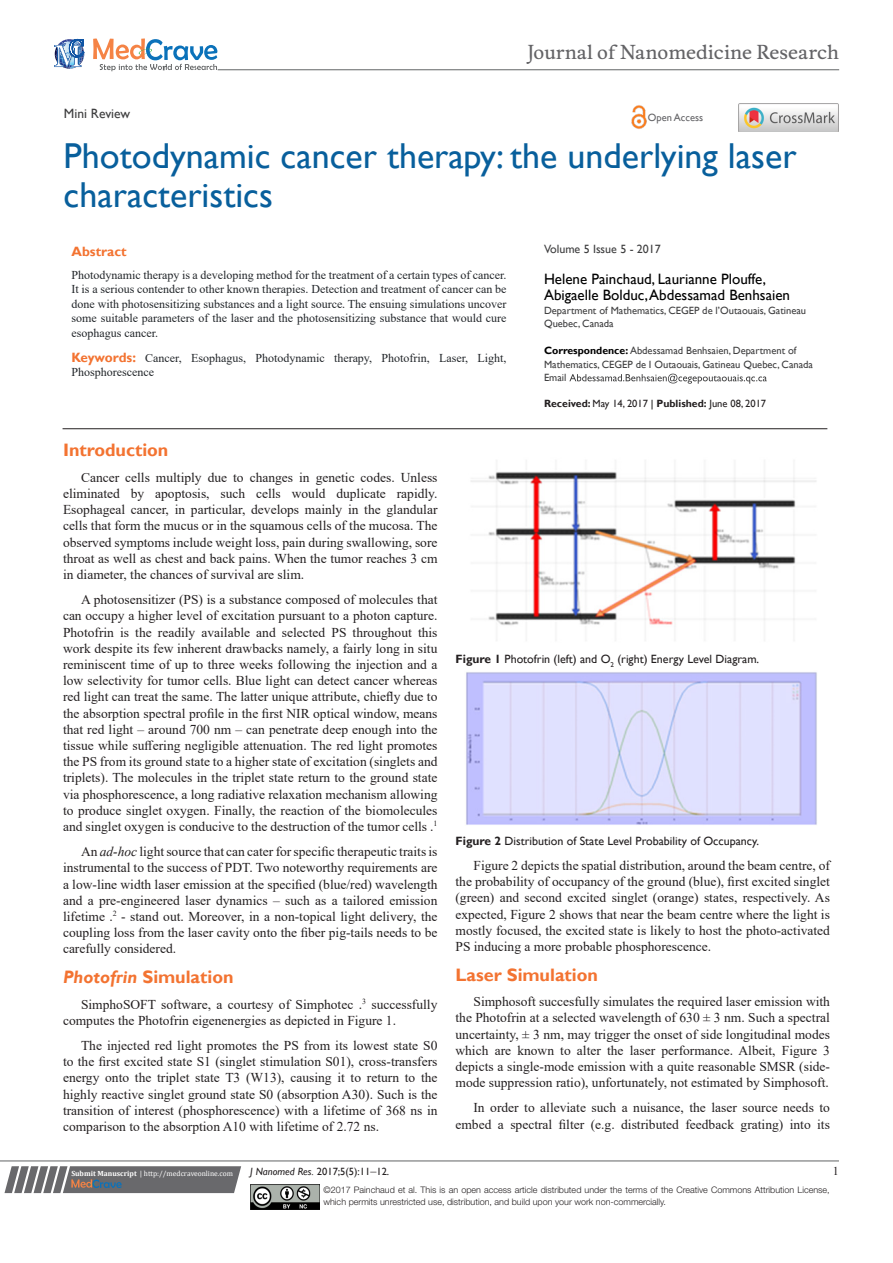
<style>
.page{position:relative;width:893px;height:1263px;background:#fff}
.page>*{position:absolute;margin:0;border:0;box-sizing:border-box;transform-origin:0 0}
.t1{font:36px/39px "Gill Sans";color:#085f9c}
.t2{font:18.6px "Musee";color:#636366}
.List_Paragraph{font:700 18px "Gill Sans";color:#f37331}
.t3{font:15px/16.2px "Gill Sans";color:#000}
.t4{font:13.5px/16.2px "Times New Roman";color:#231f20;text-align:justify}
.t5{font:13.5px "Gill Sans";color:#3e3e3f}
.t6{font:700 13.5px "Gill Sans";color:#f37331}
.t7{font:12px/14.4px "Times New Roman";color:#212529;text-align:justify}
.t8{font:12px "Gill Sans";color:#231f20}
.t9{font:12px "Gill Sans";color:#3e3e3f}
.t10{font:12px "Times New Roman";color:#231f20}
.t11{font:10.5px/13.5px "Gill Sans";color:#3e3e3f}
.t12{font:10.5px "Gill Sans";color:#231f20}
.t13{font:10.5px "Gill Sans";color:#636366}
.t14{font:300 9px/12px "Helvetica Neue LT Std";color:#231f20}
.t15{font:7.5px "Cambria";color:#fff}
.s1{font-weight:700;color:#000}
.s2{font-weight:700}
.s3{color:#000}
.s4{font-family:"Gill Sans";font-weight:700;font-size:13.5px;color:#f37331}
.s5{font-style:italic}
.s6{font-family:"Times New Roman";font-size:12px}
</style>
<div class="page">
<svg style="left:4px;top:1166px;width:237px;height:27px;background:#78787a"></svg>
<hr style="left:0;top:1161px;width:839px;height:1px;background:#626465">
<hr style="left:63px;top:428px;width:764px;height:1px;background:#231f20">
<img style="left:250px;top:1185px;width:69px;height:24px">
<svg style="left:569px;top:374px;width:198px;height:10px"></svg>
<svg style="left:54px;top:39px;width:30px;height:30px"></svg>
<svg style="left:93px;top:38px;width:124px;height:33px"></svg>
<hr style="left:218px;top:70px;width:621px;height:1px;background:#626465">
<img style="left:631px;top:105px;width:16px;height:24px">
<img style="left:739px;top:104px;width:99px;height:28px">
<img style="left:471px;top:471px;width:345px;height:156px">
<img style="left:466px;top:672px;width:351px;height:153px">
<p class="t5" style="left:64px;top:105px;width:68px">Mini Review</p>
<p class="t2" style="left:528px;top:41px;width:313px">Journal of Nanomedicine Research</p>
<p class="t13" style="left:648px;top:112px;width:57px">Open Access</p>
<p class="t1" style="left:64px;top:137px;width:734px">Photodynamic cancer therapy: the underlying laser characteristics</p>
<p class="t9" style="left:544px;top:242px;width:118px">Volume 5 Issue 5 - 2017</p>
<p class="t3" style="left:544px;top:271px;width:248px">Helene Painchaud, Laurianne Plouffe,<br>Abigaelle Bolduc, Abdessamad Benhsaien</p>
<p class="t11" style="left:544px;top:304px;width:264px">Department of Mathematics, CEGEP de l’Outaouais, Gatineau<br>Quebec, Canada</p>
<p class="t11" style="left:544px;top:344px;width:271px"><span class="s1">Correspondence:</span> Abdessamad Benhsaien, Department of<br>Mathematics, CEGEP de I Outaouais, Gatineau Quebec, Canada<br>Email</p>
<p class="t12" style="left:544px;top:397px;width:224px"><span class="s2">Received:</span> May 14, 2017 <span class="s3">|</span> <span class="s2">Published:</span> June 08, 2017</p>
<p class="t6" style="left:72px;top:243px;width:57px">Abstract</p>
<p class="t7" style="left:72px;top:267px;width:437px">Photodynamic therapy is a developing method for the treatment of a certain types of cancer.<br>It is a serious contender to other known therapies. Detection and treatment of cancer can be done with photosensitizing substances and a light source. The ensuing simulations uncover some suitable parameters of the laser and the photosensitizing substance that would cure esophagus cancer.</p>
<p class="t7" style="left:72px;top:350px;width:437px"><span class="s4">Keywords:</span> Cancer, Esophagus, Photodynamic therapy, Photofrin, Laser, Light,<br>Phosphorescence</p>
<p class="List_Paragraph" style="left:63px;top:440px;width:107px">Introduction</p>
<p class="t4" style="left:63px;top:469px;width:376px;text-indent:18px">Cancer cells multiply due to changes in genetic codes. Unless eliminated by apoptosis, such cells would duplicate rapidly.<br>Esophageal cancer, in particular, develops mainly in the glandular cells that form the mucus or in the squamous cells of the mucosa. The observed symptoms include weight loss, pain during swallowing, sore throat as well as chest and back pains. When the tumor reaches 3 cm in diameter, the chances of survival are slim.</p>
<p class="t4" style="left:63px;top:591px;width:376px;text-indent:18px">A photosensitizer (PS) is a substance composed of molecules that can occupy a higher level of excitation pursuant to a photon capture.<br>Photofrin is the readily available and selected PS throughout this work despite its few inherent drawbacks namely, a fairly long in situ reminiscent time of up to three weeks following the injection and a low selectivity for tumor cells. Blue light can detect cancer whereas red light can treat the same. The latter unique attribute, chiefly due to the absorption spectral profile in the first NIR optical window, means that red light – around 700 nm – can penetrate deep enough into the tissue while suffering negligible attenuation. The red light promotes the PS from its ground state to a higher state of excitation (singlets and triplets). The molecules in the triplet state return to the ground state via phosphorescence, a long radiative relaxation mechanism allowing to produce singlet oxygen. Finally, the reaction of the biomolecules and singlet oxygen is conducive to the destruction of the tumor cells .<sup>1</sup></p>
<p class="t4" style="left:63px;top:843px;width:376px;text-indent:18px">An <span class="s5">ad-hoc</span> light source that can cater for specific therapeutic traits is instrumental to the success of PDT. Two noteworthy requirements are a low-line width laser emission at the specified (blue/red) wavelength and a pre-engineered laser dynamics – such as a tailored emission lifetime .<sup>2</sup> - stand out. Moreover, in a non-topical light delivery, the coupling loss from the laser cavity onto the fiber pig-tails needs to be carefully considered.</p>
<p class="List_Paragraph" style="left:63px;top:966px;width:172px"><span class="s5">Photofrin</span> Simulation</p>
<p class="t4" style="left:63px;top:995px;width:376px;text-indent:18px">SimphoSOFT software, a courtesy of Simphotec .<sup>3</sup> successfully computes the Photofrin eigenenergies as depicted in Figure 1.</p>
<p class="t4" style="left:63px;top:1037px;width:376px;text-indent:18px">The injected red light promotes the PS from its lowest state S0 to the first excited state S1 (singlet stimulation S01), cross-transfers energy onto the triplet state T3 (W13), causing it to return to the highly reactive singlet ground state S0 (absorption A30). Such is the transition of interest (phosphorescence) with a lifetime of 368 ns in comparison to the absorption A10 with lifetime of 2.72 ns.</p>
<p class="t8" style="left:455px;top:652px;width:305px"><span class="s2">Figure 1</span> Photofrin (left) and O<sub>2</sub> (right) Energy Level Diagram.</p>
<p class="t8" style="left:455px;top:834px;width:305px"><span class="s2">Figure 2</span> Distribution of State Level Probability of Occupancy.</p>
<p class="t4" style="left:455px;top:857px;width:376px;text-indent:18px">Figure 2 depicts the spatial distribution, around the beam centre, of the probability of occupancy of the ground (blue), first excited singlet (green) and second excited singlet (orange) states, respectively. As expected, Figure 2 shows that near the beam centre where the light is mostly focused, the excited state is likely to host the photo-activated PS inducing a more probable phosphorescence.</p>
<p class="List_Paragraph" style="left:455px;top:964px;width:144px">Laser Simulation</p>
<p class="t4" style="left:455px;top:993px;width:376px;text-indent:18px">Simphosoft succesfully simulates the required laser emission with the Photofrin at a selected wavelength of 630 ± 3 nm. Such a spectral uncertainty, ± 3 nm, may trigger the onset of side longitudinal modes which are known to alter the laser performance. Albeit, Figure 3 depicts a single-mode emission with a quite reasonable SMSR (side&shy;mode suppression ratio), unfortunately, not estimated by Simphosoft.</p>
<p class="t4" style="left:455px;top:1099px;width:376px;text-align:right">In order to alleviate such a nuisance, the laser source needs to embed a spectral filter (e.g. distributed feedback grating) into its</p>
<p class="t15" style="left:71px;top:1169px;width:163px"><span class="s2">Submit Manuscript</span> | http://medcraveonline.com</p>
<p class="t12" style="left:250px;top:1165px;width:140px"><span class="s5">J Nanomed Res.</span> 2017;5(5):11<span class="s6">‒</span>12.</p>
<p class="t10" style="left:833px;top:1162px;width:7px">1</p>
<p class="t14" style="left:323px;top:1183px;width:508px">©2017 Painchaud et al. This is an open access article distributed under the terms of the Creative Commons Attribution License, which permits unrestricted use, distribution, and build upon your work non-commercially.</p>
</div>
